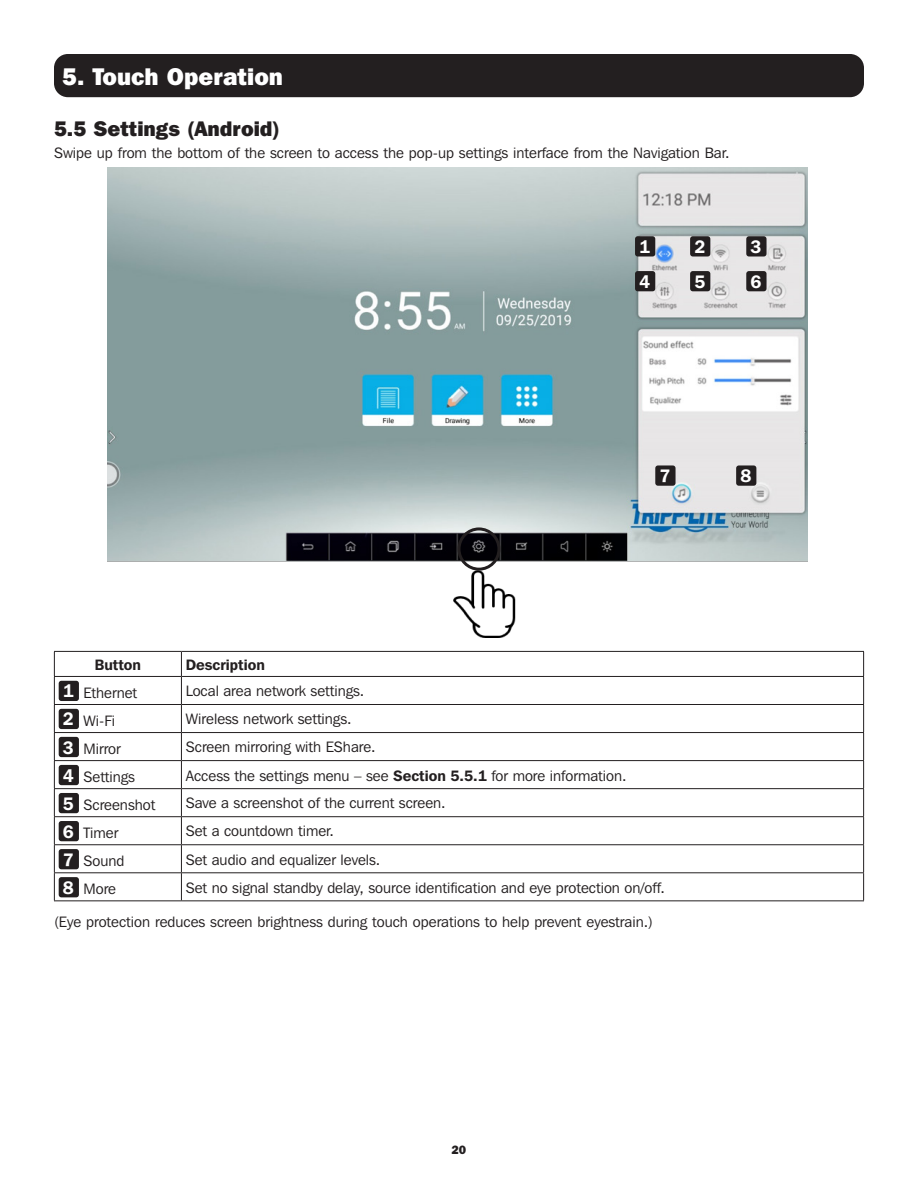
<style>
.page{position:relative;width:918px;height:1188px;background:#fff}
.page>*{position:absolute;margin:0;border:0;box-sizing:border-box;transform-origin:0 0}
.t1{font:800 24px "Franklin Gothic IT Cby BT";color:#fff}
.Bullet_Body_Text{font:800 21px "Franklin Gothic IT Cby BT";color:#231f20}
.t2{font:600 18px "Franklin Gothic IT Cby BT";color:#fff}
.t3{font:15px "Franklin Gothic IT Cby BT";color:#231f20}
.t4{font:600 15px "Franklin Gothic IT Cby BT";color:#231f20}
.t5{font:800 12px "Franklin Gothic IT Cby BT";color:#231f20}
.s1{font-weight:600}
</style>
<div class="page">
<div style="left:54px;top:54px;width:810px;height:43px;background:#231f20;border-radius:14px"></div>
<img style="left:108px;top:168px;width:700px;height:470px">
<hr style="left:54px;top:651px;width:127px;height:1px;background:#231f20">
<hr style="left:181px;top:651px;width:683px;height:1px;background:#231f20">
<hr style="left:54px;top:676px;width:127px;height:1px;background:#231f20">
<hr style="left:181px;top:676px;width:683px;height:1px;background:#231f20">
<hr style="left:54px;top:704px;width:127px;height:1px;background:#231f20">
<hr style="left:181px;top:704px;width:683px;height:1px;background:#231f20">
<hr style="left:54px;top:732px;width:127px;height:1px;background:#231f20">
<hr style="left:181px;top:732px;width:683px;height:1px;background:#231f20">
<hr style="left:54px;top:760px;width:127px;height:1px;background:#231f20">
<hr style="left:181px;top:760px;width:683px;height:1px;background:#231f20">
<hr style="left:54px;top:788px;width:127px;height:1px;background:#231f20">
<hr style="left:181px;top:788px;width:683px;height:1px;background:#231f20">
<hr style="left:54px;top:816px;width:127px;height:1px;background:#231f20">
<hr style="left:181px;top:816px;width:683px;height:1px;background:#231f20">
<hr style="left:54px;top:844px;width:127px;height:1px;background:#231f20">
<hr style="left:181px;top:844px;width:683px;height:1px;background:#231f20">
<hr style="left:54px;top:872px;width:127px;height:1px;background:#231f20">
<svg style="left:54px;top:652px;width:1px;height:248px"></svg>
<hr style="left:181px;top:872px;width:683px;height:1px;background:#231f20">
<svg style="left:181px;top:652px;width:1px;height:248px"></svg>
<svg style="left:863px;top:652px;width:1px;height:248px"></svg>
<hr style="left:54px;top:900px;width:127px;height:1px;background:#231f20">
<hr style="left:181px;top:900px;width:683px;height:1px;background:#231f20">
<div style="left:59px;top:681px;width:20px;height:20px;background:#231f20;border-radius:3px"></div>
<div style="left:59px;top:709px;width:20px;height:20px;background:#231f20;border-radius:3px"></div>
<div style="left:59px;top:737px;width:20px;height:20px;background:#231f20;border-radius:3px"></div>
<div style="left:59px;top:765px;width:20px;height:20px;background:#231f20;border-radius:3px"></div>
<div style="left:59px;top:793px;width:20px;height:20px;background:#231f20;border-radius:3px"></div>
<div style="left:59px;top:821px;width:20px;height:20px;background:#231f20;border-radius:3px"></div>
<div style="left:59px;top:849px;width:20px;height:20px;background:#231f20;border-radius:3px"></div>
<div style="left:59px;top:877px;width:20px;height:20px;background:#231f20;border-radius:3px"></div>
<div style="left:458px;top:527px;width:42px;height:44px;border:3px solid #231f20;border-radius:50%"></div>
<div style="left:635px;top:236px;width:20px;height:20px;background:#231f20;border-radius:3px"></div>
<div style="left:635px;top:271px;width:20px;height:20px;background:#231f20;border-radius:3px"></div>
<div style="left:655px;top:465px;width:21px;height:21px;background:#231f20;border-radius:3px"></div>
<div style="left:736px;top:465px;width:20px;height:21px;background:#231f20;border-radius:3px"></div>
<div style="left:690px;top:236px;width:20px;height:20px;background:#231f20;border-radius:3px"></div>
<div style="left:690px;top:271px;width:20px;height:20px;background:#231f20;border-radius:3px"></div>
<div style="left:746px;top:236px;width:21px;height:20px;background:#231f20;border-radius:3px"></div>
<div style="left:746px;top:271px;width:21px;height:20px;background:#231f20;border-radius:3px"></div>
<p class="t1" style="left:62px;top:61px;width:222px">5. Touch Operation</p>
<p class="Bullet_Body_Text" style="left:54px;top:115px;width:227px">5.5 Settings (Android)</p>
<p class="t3" style="left:54px;top:144px;width:677px">Swipe up from the bottom of the screen to access the pop-up settings interface from the Navigation Bar.</p>
<p class="t2" style="left:639px;top:235px;width:12px">1</p>
<p class="t2" style="left:639px;top:270px;width:12px">4</p>
<p class="t2" style="left:694px;top:235px;width:12px">2</p>
<p class="t2" style="left:694px;top:270px;width:12px">5</p>
<p class="t2" style="left:751px;top:235px;width:12px">3</p>
<p class="t2" style="left:751px;top:270px;width:12px">6</p>
<p class="t4" style="left:95px;top:655px;width:48px">Button</p>
<p class="t4" style="left:186px;top:655px;width:81px">Description</p>
<p class="t2" style="left:660px;top:464px;width:12px">7</p>
<p class="t2" style="left:740px;top:464px;width:12px">8</p>
<p class="t2" style="left:63px;top:680px;width:12px">1</p>
<p class="t3" style="left:83px;top:684px;width:55px">Ethernet</p>
<p class="t3" style="left:186px;top:682px;width:180px">Local area network settings.</p>
<p class="t2" style="left:63px;top:708px;width:12px">2</p>
<p class="t3" style="left:83px;top:712px;width:33px">Wi-Fi</p>
<p class="t3" style="left:186px;top:710px;width:167px">Wireless network settings.</p>
<p class="t2" style="left:63px;top:736px;width:12px">3</p>
<p class="t3" style="left:83px;top:740px;width:39px">Mirror</p>
<p class="t3" style="left:186px;top:738px;width:192px">Screen mirroring with EShare.</p>
<p class="t2" style="left:63px;top:764px;width:12px">4</p>
<p class="t3" style="left:83px;top:768px;width:53px">Settings</p>
<p class="t3" style="left:186px;top:766px;width:442px">Access the settings menu – see <span class="s1">Section 5.5.1</span> for more information.</p>
<p class="t2" style="left:63px;top:792px;width:12px">5</p>
<p class="t3" style="left:83px;top:796px;width:74px">Screenshot</p>
<p class="t3" style="left:186px;top:794px;width:262px">Save a screenshot of the current screen.</p>
<p class="t2" style="left:63px;top:820px;width:12px">6</p>
<p class="t3" style="left:83px;top:824px;width:36px">Timer</p>
<p class="t3" style="left:186px;top:822px;width:150px">Set a countdown timer.</p>
<p class="t2" style="left:63px;top:848px;width:12px">7</p>
<p class="t3" style="left:83px;top:852px;width:43px">Sound</p>
<p class="t3" style="left:186px;top:850px;width:196px">Set audio and equalizer levels.</p>
<p class="t2" style="left:63px;top:876px;width:12px">8</p>
<p class="t3" style="left:83px;top:880px;width:34px">More</p>
<p class="t3" style="left:186px;top:878px;width:481px">Set no signal standby delay, source identification and eye protection on/off.</p>
<p class="t3" style="left:54px;top:912px;width:601px">(Eye protection reduces screen brightness during touch operations to help prevent eyestrain.)</p>
<p class="t5" style="left:452px;top:1142px;width:16px">20</p>
</div>
